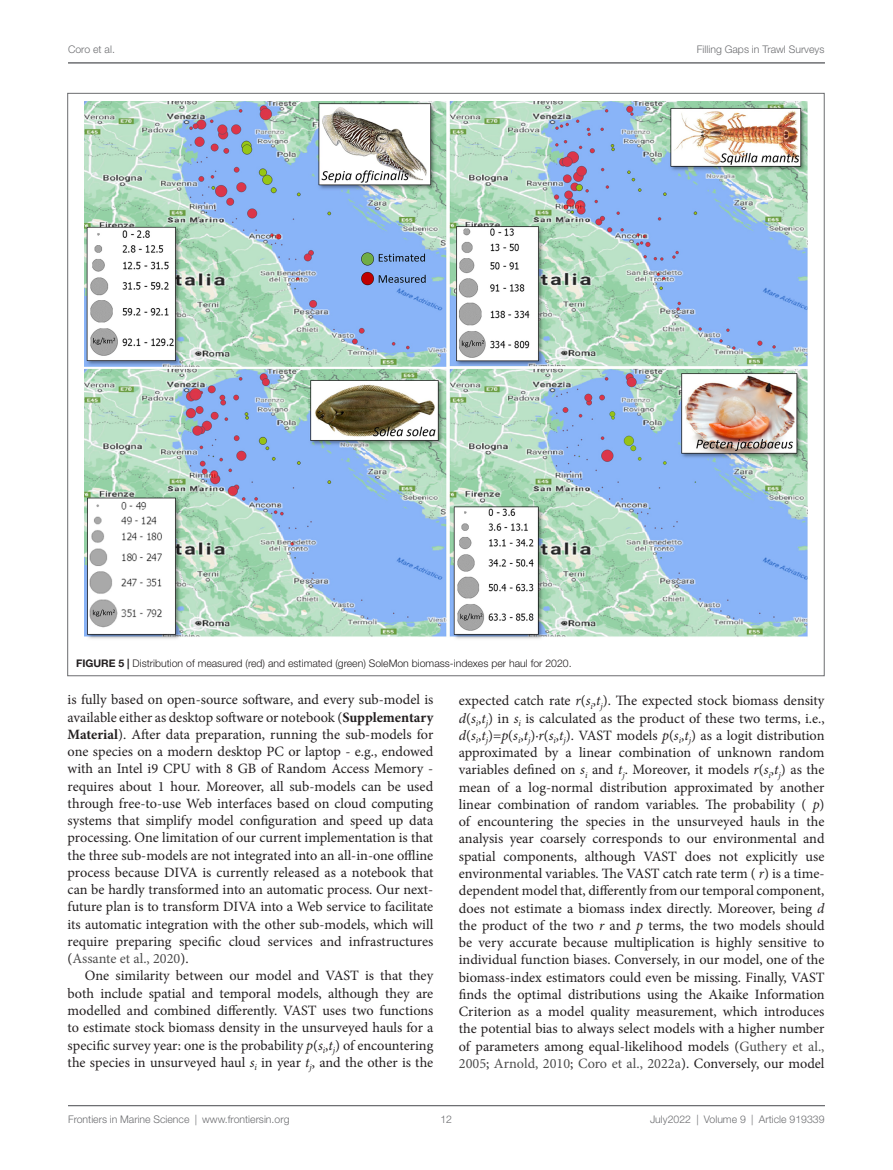
<style>
.page{position:relative;width:893px;height:1170px;background:#fff}
.page>*{position:absolute;margin:0;border:0;box-sizing:border-box;transform-origin:0 0}
.ParaIndent{font:14.25px/17.2px "Minion Pro";color:#231f20;text-align:justify}
.Para{font:14.25px/17.2px "Minion Pro";color:#231f20;text-align:justify}
.t1{font:300 10.5px "Helvetica Neue LT Std";color:#6c6d70}
.FigCaption{font:300 10.5px "Helvetica Neue LT Std";color:#231f20}
.s1{font-weight:700}
.s2{color:#4d4d4d}
.s3{font-style:italic}
</style>
<div class="page">
<hr style="left:68px;top:63px;width:757px;height:1px;background:#6c6d70">
<hr style="left:68px;top:1105px;width:757px;height:1px;background:#6c6d70">
<img style="left:84px;top:102px;width:723px;height:537px">
<p class="t1" style="left:68px;top:43px;width:48px">Coro et al.</p>
<p class="t1" style="left:697px;top:43px;width:129px">Filling Gaps in Trawl Surveys</p>
<p class="FigCaption" style="left:76px;top:657px;width:497px"><span class="s1">FIGURE 5 |</span> Distribution of measured (red) and estimated (green) SoleMon biomass-indexes per haul for 2020.</p>
<p class="Para" style="left:68px;top:691px;width:367px">is fully based on open-source software, and every sub-model is available either as desktop software or notebook (<span class="s1">Supplementary Material</span>). After data preparation, running the sub-models for one species on a modern desktop PC or laptop - e.g., endowed with an Intel i9 CPU with 8 GB of Random Access Memory - requires about 1 hour. Moreover, all sub-models can be used through free-to-use Web interfaces based on cloud computing systems that simplify model configuration and speed up data processing. One limitation of our current implementation is that the three sub-models are not integrated into an all-in-one offline process because DIVA is currently released as a notebook that can be hardly transformed into an automatic process. Our next&shy;future plan is to transform DIVA into a Web service to facilitate its automatic integration with the other sub-models, which will require preparing specific cloud services and infrastructures (<span class="s2">Assante et al., 2020</span>).</p>
<p class="ParaIndent" style="left:68px;top:967px;width:367px;text-indent:17px">One similarity between our model and VAST is that they both include spatial and temporal models, although they are modelled and combined differently. VAST uses two functions to estimate stock biomass density in the unsurveyed hauls for a specific survey year: one is the probability <span class="s3">p</span>(<span class="s3">s</span><sub>i</sub>,<span class="s3">t</span><sub>j</sub>) of encountering the species in unsurveyed haul <span class="s3">s</span><sub>i</sub> in year <span class="s3">t</span><sub>j</sub>, and the other is the</p>
<p class="ParaIndent" style="left:459px;top:692px;width:367px">expected catch rate <span class="s3">r</span>(<span class="s3">s</span><sub>i</sub>,<span class="s3">t</span><sub>j</sub>). The expected stock biomass density <span class="s3">d</span>(<span class="s3">s</span><sub>i</sub>,<span class="s3">t</span><sub>j</sub>) in <span class="s3">s</span><sub>i</sub> is calculated as the product of these two terms, i.e., <span class="s3">d</span>(<span class="s3">s</span><sub>i</sub>,<span class="s3">t</span><sub>j</sub>)=<span class="s3">p</span>(<span class="s3">s</span><sub>i</sub>,<span class="s3">t</span><sub>j</sub>)·<span class="s3">r</span>(<span class="s3">s</span><sub>i</sub>,<span class="s3">t</span><sub>j</sub>). VAST models <span class="s3">p</span>(<span class="s3">s</span><sub>i</sub>,<span class="s3">t</span><sub>j</sub>) as a logit distribution approximated by a linear combination of unknown random variables defined on <span class="s3">s</span><sub>i</sub> and <span class="s3">t</span><sub>j</sub>. Moreover, it models <span class="s3">r</span>(<span class="s3">s</span><sub>i</sub>,<span class="s3">t</span><sub>j</sub>) as the mean of a log-normal distribution approximated by another linear combination of random variables. The probability ( <span class="s3">p</span>) of encountering the species in the unsurveyed hauls in the analysis year coarsely corresponds to our environmental and spatial components, although VAST does not explicitly use environmental variables. The VAST catch rate term ( <span class="s3">r</span>) is a time&shy;dependent model that, differently from our temporal component, does not estimate a biomass index directly. Moreover, being <span class="s3">d </span>the product of the two <span class="s3">r</span> and <span class="s3">p</span> terms, the two models should be very accurate because multiplication is highly sensitive to individual function biases. Conversely, in our model, one of the biomass-index estimators could even be missing. Finally, VAST finds the optimal distributions using the Akaike Information Criterion as a model quality measurement, which introduces the potential bias to always select models with a higher number of parameters among equal-likelihood models (<span class="s2">Guthery et al., 2005</span>; <span class="s2">Arnold, 2010</span>; <span class="s2">Coro et al., 2022a</span>). Conversely, our model</p>
<p class="t1" style="left:68px;top:1112px;width:223px">Frontiers in Marine Science | www.frontiersin.org</p>
<p class="t1" style="left:440px;top:1112px;width:13px">12</p>
<p class="t1" style="left:650px;top:1112px;width:176px">July2022 | Volume 9 | Article 919339</p>
</div>
